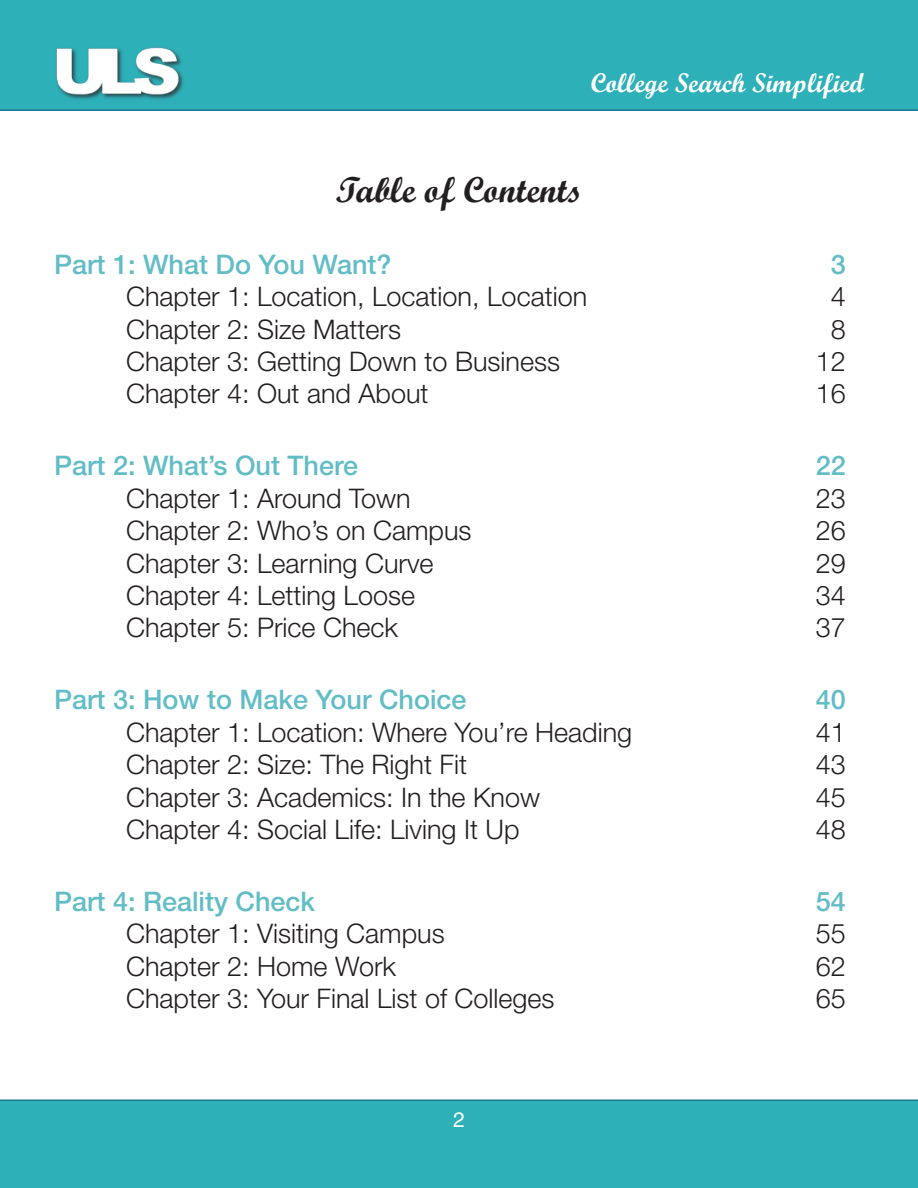
<style>
.page{position:relative;width:918px;height:1188px;background:#fff}
.page>*{position:absolute;margin:0;border:0;box-sizing:border-box;transform-origin:0 0}
.Mini_Titles{font:36px "Script MT Bold";color:#231f20}
.Table_of_Contents{font:300 27px "Helvetica Neue";color:#231f20}
.PARTS{font:500 27px "Helvetica Neue";color:#62bdc6}
.t1{font:27px "Script MT Bold";color:#fff}
.t2{font:21px "Helvetica";color:#fff}
</style>
<div class="page">
<div style="left:0;top:0;width:918px;height:111px;background:#2eb0b9"></div>
<div style="left:0;top:1101px;width:918px;height:87px;background:#2eb0b9"></div>
<hr style="left:0;top:1100px;width:918px;height:1px;background:#1e7793">
<hr style="left:0;top:110px;width:918px;height:1px;background:#1e7793">
<img style="left:56px;top:47px;width:127px;height:52px">
<p class="t1" style="left:591px;top:66px;width:275px">College Search Simplified</p>
<p class="Mini_Titles" style="left:336px;top:167px;width:248px">Table of Contents</p>
<p class="PARTS" style="left:54px;top:248px;width:339px">Part 1: What Do You Want?</p>
<p class="PARTS" style="left:831px;top:248px;width:17px">3</p>
<p class="Table_of_Contents" style="left:126px;top:280px;width:463px">Chapter 1: Location, Location, Location</p>
<p class="Table_of_Contents" style="left:831px;top:280px;width:17px">4</p>
<p class="Table_of_Contents" style="left:126px;top:312px;width:277px">Chapter 2: Size Matters</p>
<p class="Table_of_Contents" style="left:831px;top:312px;width:17px">8</p>
<p class="Table_of_Contents" style="left:126px;top:345px;width:436px">Chapter 3: Getting Down to Business</p>
<p class="Table_of_Contents" style="left:816px;top:345px;width:32px">12</p>
<p class="Table_of_Contents" style="left:126px;top:377px;width:304px">Chapter 4: Out and About</p>
<p class="Table_of_Contents" style="left:816px;top:377px;width:32px">16</p>
<p class="PARTS" style="left:54px;top:450px;width:306px">Part 2: What’s Out There</p>
<p class="PARTS" style="left:816px;top:450px;width:32px">22</p>
<p class="Table_of_Contents" style="left:126px;top:482px;width:286px">Chapter 1: Around Town</p>
<p class="Table_of_Contents" style="left:816px;top:482px;width:32px">23</p>
<p class="Table_of_Contents" style="left:126px;top:514px;width:347px">Chapter 2: Who’s on Campus</p>
<p class="Table_of_Contents" style="left:816px;top:514px;width:32px">26</p>
<p class="Table_of_Contents" style="left:126px;top:546px;width:309px">Chapter 3: Learning Curve</p>
<p class="Table_of_Contents" style="left:816px;top:546px;width:32px">29</p>
<p class="Table_of_Contents" style="left:126px;top:579px;width:291px">Chapter 4: Letting Loose</p>
<p class="Table_of_Contents" style="left:816px;top:579px;width:32px">34</p>
<p class="Table_of_Contents" style="left:126px;top:611px;width:274px">Chapter 5: Price Check</p>
<p class="Table_of_Contents" style="left:816px;top:611px;width:32px">37</p>
<p class="PARTS" style="left:54px;top:684px;width:414px">Part 3: How to Make Your Choice</p>
<p class="PARTS" style="left:816px;top:684px;width:32px">40</p>
<p class="Table_of_Contents" style="left:126px;top:716px;width:508px">Chapter 1: Location: Where You’re Heading</p>
<p class="Table_of_Contents" style="left:816px;top:716px;width:32px">41</p>
<p class="Table_of_Contents" style="left:126px;top:748px;width:343px">Chapter 2: Size: The Right Fit</p>
<p class="Table_of_Contents" style="left:816px;top:748px;width:32px">43</p>
<p class="Table_of_Contents" style="left:126px;top:780px;width:416px">Chapter 3: Academics: In the Know</p>
<p class="Table_of_Contents" style="left:816px;top:780px;width:32px">45</p>
<p class="Table_of_Contents" style="left:126px;top:813px;width:395px">Chapter 4: Social Life: Living It Up</p>
<p class="Table_of_Contents" style="left:816px;top:813px;width:32px">48</p>
<p class="PARTS" style="left:54px;top:885px;width:263px">Part 4: Reality Check</p>
<p class="PARTS" style="left:816px;top:885px;width:32px">54</p>
<p class="Table_of_Contents" style="left:126px;top:917px;width:320px">Chapter 1: Visiting Campus</p>
<p class="Table_of_Contents" style="left:816px;top:917px;width:32px">55</p>
<p class="Table_of_Contents" style="left:126px;top:950px;width:272px">Chapter 2: Home Work</p>
<p class="Table_of_Contents" style="left:816px;top:950px;width:32px">62</p>
<p class="Table_of_Contents" style="left:126px;top:982px;width:430px">Chapter 3: Your Final List of Colleges</p>
<p class="Table_of_Contents" style="left:816px;top:982px;width:32px">65</p>
<p class="t2" style="left:453px;top:1107px;width:13px">2</p>
</div>
